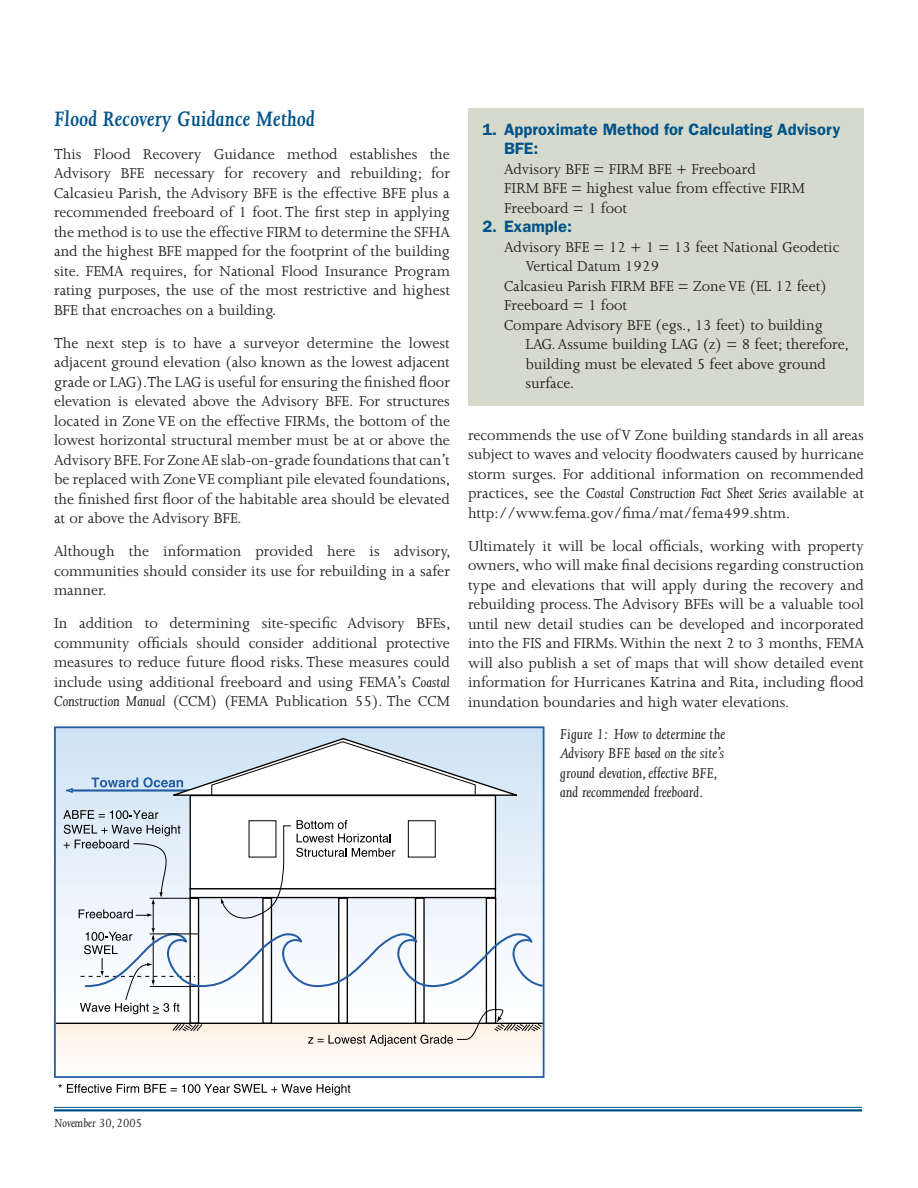
<style>
.page{position:relative;width:918px;height:1188px;background:#fff}
.page>*{position:absolute;margin:0;border:0;box-sizing:border-box;transform-origin:0 0}
.Heading{font:italic 600 24px "Joanna";color:#005389}
.body{font:16.5px/19.5px "Joanna";color:#231f20;text-align:justify}
.sidebar{font:16.5px/19.5px "Joanna";color:#231f20}
.t1{font:italic 16.5px/19.5px "Joanna";color:#231f20}
.sidebar_head{font:600 16.5px/19.5px "Franklin Gothic";color:#005389}
.t2{font:italic 13.5px "Joanna";color:#231f20}
.s1{font-style:italic}
</style>
<div class="page">
<div style="left:468px;top:108px;width:396px;height:298px;background:#d6dacd"></div>
<div style="left:55px;top:727px;width:489px;height:296px;background:#cde2f5"></div>
<div style="left:56px;top:1024px;width:488px;height:52px;background:#fffaf6"></div>
<div style="left:54px;top:726px;width:490px;height:352px;border:2px solid #245da4"></div>
<svg style="left:58px;top:1084px;width:292px;height:11px"></svg>
<svg style="left:55px;top:737px;width:489px;height:309px"></svg>
<hr style="left:54px;top:1107px;width:808px;height:1px;background:#005389">
<hr style="left:54px;top:1109px;width:808px;height:3px;background:#005389">
<p class="Heading" style="left:54px;top:106px;width:262px">Flood Recovery Guidance Method</p>
<p class="body" style="left:54px;top:144px;width:398px">This Flood Recovery Guidance method establishes the Advisory BFE necessary for recovery and rebuilding; for Calcasieu Parish, the Advisory BFE is the effective BFE plus a recommended freeboard of 1 foot. The first step in applying the method is to use the effective FIRM to determine the SFHA and the highest BFE mapped for the footprint of the building site. FEMA requires, for National Flood Insurance Program rating purposes, the use of the most restrictive and highest BFE that encroaches on a building.</p>
<p class="body" style="left:54px;top:333px;width:398px">The next step is to have a surveyor determine the lowest adjacent ground elevation (also known as the lowest adjacent grade or LAG). The LAG is useful for ensuring the finished floor elevation is elevated above the Advisory BFE. For structures located in Zone VE on the effective FIRMs, the bottom of the lowest horizontal structural member must be at or above the Advisory BFE. For Zone AE slab-on-grade foundations that can’t be replaced with Zone VE compliant pile elevated foundations, the finished first floor of the habitable area should be elevated at or above the Advisory BFE.</p>
<p class="body" style="left:54px;top:542px;width:398px">Although the information provided here is advisory, communities should consider its use for rebuilding in a safer manner.</p>
<p class="body" style="left:54px;top:614px;width:398px">In addition to determining site-specific Advisory BFEs, community officials should consider additional protective measures to reduce future flood risks. These measures could include using additional freeboard and using FEMA’s <span class="s1">Coastal Construction Manual</span> (CCM) (FEMA Publication 55). The CCM</p>
<p class="sidebar_head" style="left:504px;top:119px;width:338px;text-indent:-22px">1. Approximate Method for Calculating Advisory<br>BFE:</p>
<p class="sidebar" style="left:504px;top:159px;width:253px">Advisory BFE = FIRM BFE + Freeboard</p>
<p class="sidebar" style="left:504px;top:179px;width:303px">FIRM BFE = highest value from effective FIRM</p>
<p class="sidebar" style="left:504px;top:198px;width:125px">Freeboard = 1 foot</p>
<p class="sidebar_head" style="left:482px;top:217px;width:91px">2. Example:</p>
<p class="sidebar" style="left:526px;top:237px;width:315px;text-indent:-22px">Advisory BFE = 12 + 1 = 13 feet National Geodetic<br>Vertical Datum 1929</p>
<p class="sidebar" style="left:504px;top:276px;width:324px">Calcasieu Parish FIRM BFE = Zone VE (EL 12 feet)</p>
<p class="sidebar" style="left:504px;top:296px;width:125px">Freeboard = 1 foot</p>
<p class="sidebar" style="left:526px;top:315px;width:325px;text-indent:-22px">Compare Advisory BFE (egs., 13 feet) to building LAG. Assume building LAG (z) = 8 feet; therefore, building must be elevated 5 feet above ground surface.</p>
<p class="body" style="left:468px;top:425px;width:398px">recommends the use of V Zone building standards in all areas subject to waves and velocity floodwaters caused by hurricane storm surges. For additional information on recommended practices, see the <span class="s1">Coastal Construction Fact Sheet Series</span> available at http://www.fema.gov/fima/mat/fema499.shtm.</p>
<p class="body" style="left:468px;top:536px;width:398px">Ultimately it will be local officials, working with property owners, who will make final decisions regarding construction type and elevations that will apply during the recovery and rebuilding process. The Advisory BFEs will be a valuable tool until new detail studies can be developed and incorporated into the FIS and FIRMs. Within the next 2 to 3 months, FEMA will also publish a set of maps that will show detailed event information for Hurricanes Katrina and Rita, including flood inundation boundaries and high water elevations.</p>
<p class="t1" style="left:560px;top:724px;width:166px">Figure 1: How to determine the<br>Advisory BFE based on the site’s ground elevation, effective BFE, and recommended freeboard.</p>
<p class="t2" style="left:55px;top:1116px;width:89px">November 30, 2005</p>
</div>
